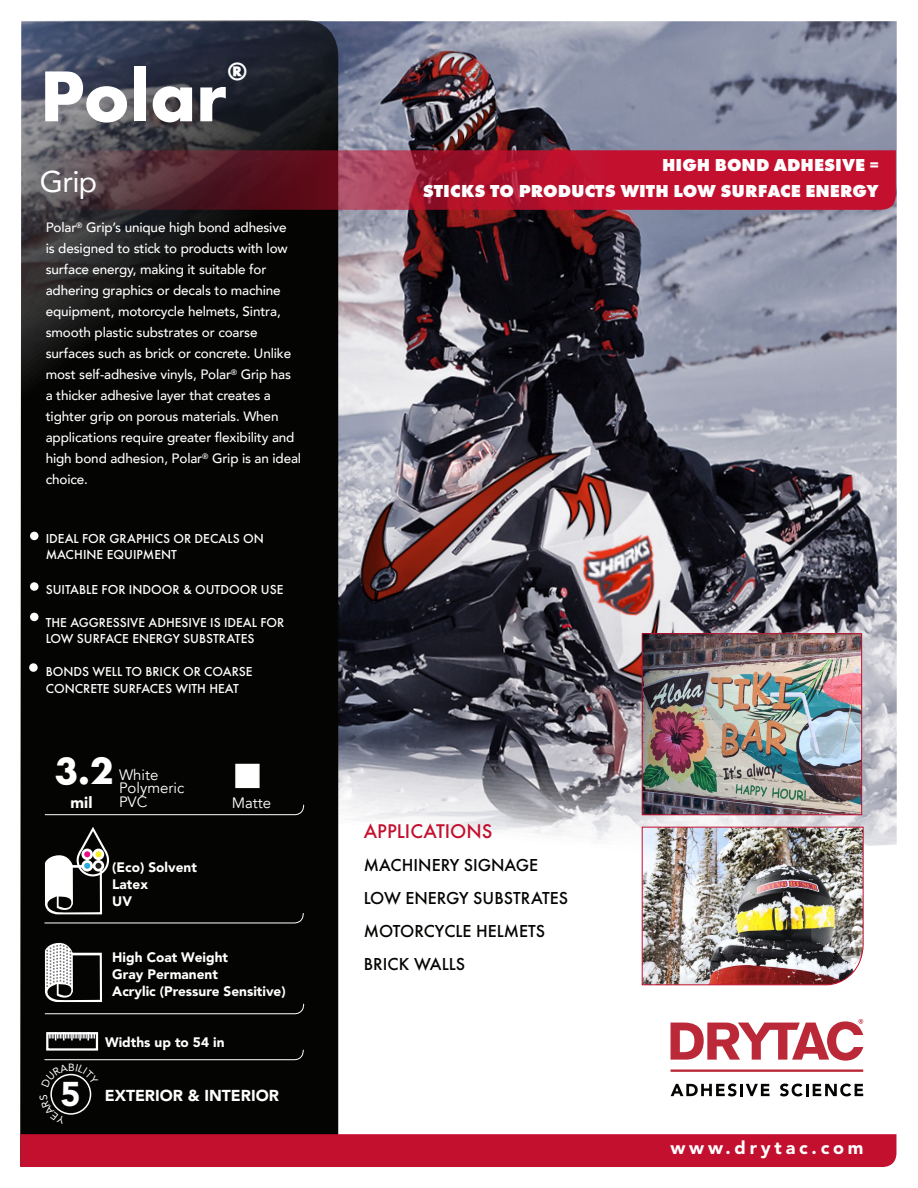
<style>
.page{position:relative;width:918px;height:1188px;background:#fff}
.page>*{position:absolute;margin:0;border:0;box-sizing:border-box;transform-origin:0 0}
.t1{font:700 74.7px "Futura EF";color:#fff}
.t2{font:700 39px "Futura EF";color:#fff}
.t3{font:900 34.05px "Avenir";color:#fff}
.t4{font:30px "Avenir";color:#fff}
.t5{font:500 20.55px "Futura EF";color:#c3102f}
.t6{font:500 18px/33px "Futura EF";color:#040503}
.t7{font:800 18px "Futura EF";color:#fff}
.t8{font:900 18px "Avenir";letter-spacing:.21em;color:#fff}
.t9{font:900 15.75px "Avenir";color:#fff}
.t10{font:15px "Avenir";color:#fff}
.t11{font:900 13.65px "Avenir";color:#fff}
.t12{font:500 13.5px/21px "Avenir";letter-spacing:-.01em;color:#fff}
.t13{font:500 13.5px/16.5px "Futura EF";color:#fff}
.t14{font:10.5px "Avenir";color:#fff}
</style>
<div class="page">
<img style="left:338px;top:21px;width:559px;height:869px">
<svg style="left:20px;top:20px;width:318px;height:1114px;background:#0f1010"></svg>
<img style="left:644px;top:635px;width:216px;height:178px">
<div style="left:642px;top:633px;width:220px;height:182px;border:1px solid #c3102f"></div>
<img style="left:641px;top:826px;width:224px;height:160px">
<svg style="left:45px;top:150px;width:851px;height:61px;background:#951f34"></svg>
<div style="left:20px;top:1134px;width:877px;height:33px;background:#c3102f"></div>
<svg style="left:671px;top:1019px;width:192px;height:42px"></svg>
<svg style="left:671px;top:1084px;width:99px;height:12px"></svg>
<svg style="left:780px;top:1084px;width:83px;height:12px"></svg>
<hr style="left:671px;top:1069px;width:192px;height:3px;background:#bb2938">
<svg style="left:44px;top:804px;width:261px;height:11px;background:#171716"></svg>
<div style="left:235px;top:764px;width:25px;height:24px;background:#fff;border:2px solid #fff"></div>
<svg style="left:44px;top:827px;width:261px;height:97px;background:#1a1b19"></svg>
<svg style="left:44px;top:942px;width:261px;height:73px;background:#191a18"></svg>
<div style="left:46px;top:1032px;width:52px;height:19px;border:2px solid #fff"></div>
<svg style="left:49px;top:1032px;width:46px;height:8px"></svg>
<div style="left:29px;top:663px;width:9px;height:9px;background:#fff;border-radius:50%"></div>
<div style="left:30px;top:532px;width:9px;height:8px;background:#fff;border-radius:50%"></div>
<div style="left:30px;top:582px;width:9px;height:9px;background:#fff;border-radius:50%"></div>
<div style="left:30px;top:613px;width:9px;height:8px;background:#fff;border-radius:50%"></div>
<div style="left:50px;top:1074px;width:41px;height:41px;border:2px solid #fff;border-radius:50%"></div>
<svg style="left:40px;top:1094px;width:25px;height:30px"></svg>
<svg style="left:41px;top:1049px;width:264px;height:39px;background:#0e0f0d"></svg>
<p class="t1" style="left:40px;top:52px;width:210px">Polar<sup>®</sup></p>
<p class="t4" style="left:40px;top:157px;width:59px">Grip</p>
<p class="t12" style="left:46px;top:217px;width:244px">Polar<sup>®</sup> Grip’s unique high bond adhesive is designed to stick to products with low surface energy, making it suitable for adhering graphics or decals to machine</p>
<p class="t12" style="left:46px;top:301px;width:257px">equipment, motorcycle helmets, Sintra, smooth plastic substrates or coarse surfaces such as brick or concrete. Unlike most self-adhesive vinyls, Polar<sup>®</sup> Grip has a thicker adhesive layer that creates a tighter grip on porous materials. When applications require greater flexibility and high bond adhesion, Polar<sup>®</sup> Grip is an ideal choice.</p>
<p class="t13" style="left:46px;top:530px;width:220px">IDEAL FOR GRAPHICS OR DECALS ON<br>MACHINE EQUIPMENT</p>
<p class="t13" style="left:46px;top:581px;width:239px">SUITABLE FOR INDOOR &amp; OUTDOOR USE</p>
<p class="t13" style="left:46px;top:614px;width:240px">THE AGGRESSIVE ADHESIVE IS IDEAL FOR<br>LOW SURFACE ENERGY SUBSTRATES</p>
<p class="t13" style="left:46px;top:664px;width:208px">BONDS WELL TO BRICK OR COARSE<br>CONCRETE SURFACES WITH HEAT</p>
<p class="t2" style="left:55px;top:748px;width:60px">3.2</p>
<p class="t9" style="left:71px;top:789px;width:23px">mil</p>
<p class="t10" style="left:119px;top:766px;width:41px">White</p>
<p class="t10" style="left:119px;top:779px;width:67px">Polymeric</p>
<p class="t10" style="left:119px;top:793px;width:30px">PVC</p>
<p class="t11" style="left:112px;top:855px;width:86px">(Eco) Solvent</p>
<p class="t11" style="left:112px;top:873px;width:37px">Latex</p>
<p class="t11" style="left:112px;top:890px;width:21px">UV</p>
<p class="t10" style="left:232px;top:793px;width:41px">Matte</p>
<p class="t11" style="left:112px;top:946px;width:117px">High Coat Weight</p>
<p class="t11" style="left:112px;top:963px;width:107px">Gray Permanent</p>
<p class="t11" style="left:112px;top:980px;width:175px">Acrylic (Pressure Sensitive)</p>
<p class="t14" style="left:68px;top:1059px;width:8px">B</p>
<p class="t3" style="left:60px;top:1065px;width:22px">5</p>
<p class="t11" style="left:105px;top:1030px;width:121px">Widths up to 54 in</p>
<p class="t9" style="left:105px;top:1082px;width:176px">EXTERIOR &amp; INTERIOR</p>
<p class="t7" style="left:662px;top:154px;width:218px">HIGH BOND ADHESIVE =</p>
<p class="t7" style="left:423px;top:180px;width:457px">STICKS TO PRODUCTS WITH LOW SURFACE ENERGY</p>
<p class="t5" style="left:364px;top:819px;width:130px">APPLICATIONS</p>
<p class="t6" style="left:364px;top:849px;width:206px">MACHINERY SIGNAGE<br>LOW ENERGY SUBSTRATES<br>MOTORCYCLE HELMETS</p>
<p class="t6" style="left:364px;top:948px;width:103px">BRICK WALLS</p>
<p class="t8" style="left:671px;top:1132px;width:195px">www.drytac.com</p>
</div>
